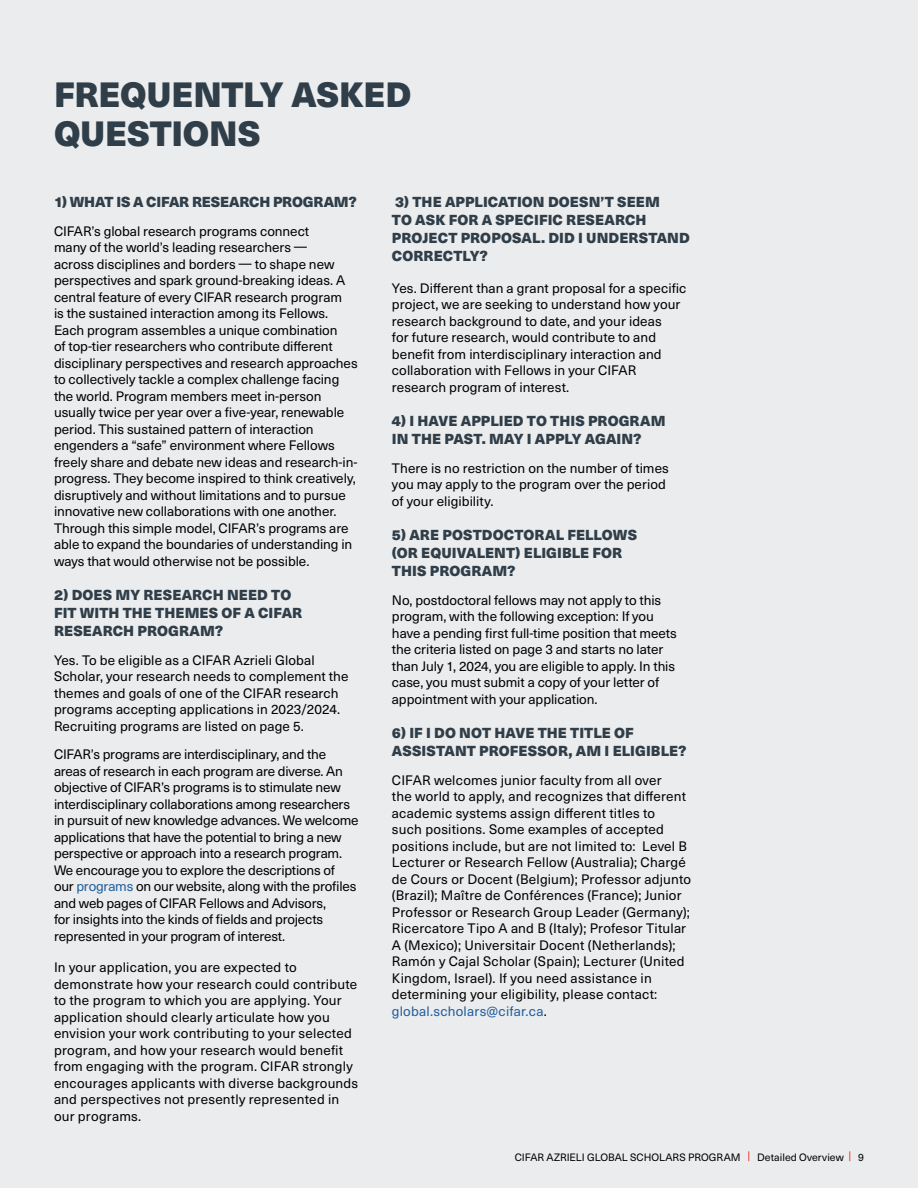
<style>
.page{position:relative;width:918px;height:1188px;background:#ebeced}
.page>*{position:absolute;margin:0;border:0;box-sizing:border-box;transform-origin:0 0}
.t1{font:900 34.5px/39px "Neue Haas Unica Pro";letter-spacing:-.005em;color:#303e49}
.t2{font:900 14.25px/18px "Neue Haas Unica Pro";letter-spacing:.005em;color:#303e49}
.t3{font:900 14.25px "Neue Haas Unica Pro";letter-spacing:-.015em;color:#303e49}
.t4{font:13.5px/16.5px "Neue Haas Unica Pro";color:#000}
.t5{font:10.5px "Neue Haas Unica Pro";letter-spacing:.005em;color:#000}
.s1{color:#215e9e}
.s2{color:#ee3124}
</style>
<div class="page">
<h1 class="t1" style="left:54px;top:76px;width:359px">FREQUENTLY ASKED<br>QUESTIONS</h1>
<p class="t3" style="left:54px;top:193px;width:304px">1) WHAT IS A CIFAR RESEARCH PROGRAM?</p>
<p class="t4" style="left:54px;top:223px;width:305px">CIFAR’s global research programs connect<br>many of the world’s leading researchers —<br>across disciplines and borders — to shape new perspectives and spark ground-breaking ideas. A central feature of every CIFAR research program<br>is the sustained interaction among its Fellows.<br>Each program assembles a unique combination<br>of top-tier researchers who contribute different disciplinary perspectives and research approaches to collectively tackle a complex challenge facing the world. Program members meet in-person usually twice per year over a five-year, renewable period. This sustained pattern of interaction engenders a “safe” environment where Fellows freely share and debate new ideas and research-in&shy;progress. They become inspired to think creatively, disruptively and without limitations and to pursue innovative new collaborations with one another.<br>Through this simple model, CIFAR’s programs are able to expand the boundaries of understanding in ways that would otherwise not be possible.</p>
<p class="t2" style="left:54px;top:586px;width:250px">2) DOES MY RESEARCH NEED TO<br>FIT WITH THE THEMES OF A CIFAR<br>RESEARCH PROGRAM?</p>
<p class="t4" style="left:54px;top:652px;width:296px">Yes. To be eligible as a CIFAR Azrieli Global Scholar, your research needs to complement the themes and goals of one of the CIFAR research programs accepting applications in 2023/2024.<br>Recruiting programs are listed on page 5.</p>
<p class="t4" style="left:54px;top:746px;width:306px">CIFAR’s programs are interdisciplinary, and the areas of research in each program are diverse. An objective of CIFAR’s programs is to stimulate new interdisciplinary collaborations among researchers in pursuit of new knowledge advances. We welcome applications that have the potential to bring a new perspective or approach into a research program.<br>We encourage you to explore the descriptions of<br>our <span class="s1">programs</span> on our website, along with the profiles and web pages of CIFAR Fellows and Advisors,<br>for insights into the kinds of fields and projects represented in your program of interest.</p>
<p class="t4" style="left:54px;top:959px;width:306px">In your application, you are expected to demonstrate how your research could contribute to the program to which you are applying. Your application should clearly articulate how you envision your work contributing to your selected program, and how your research would benefit from engaging with the program. CIFAR strongly encourages applicants with diverse backgrounds and perspectives not presently represented in our programs.</p>
<p class="t2" style="left:392px;top:193px;width:299px">3) THE APPLICATION DOESN’T SEEM<br>TO ASK FOR A SPECIFIC RESEARCH<br>PROJECT PROPOSAL. DID I UNDERSTAND<br>CORRECTLY?</p>
<p class="t4" style="left:392px;top:280px;width:296px">Yes. Different than a grant proposal for a specific project, we are seeking to understand how your research background to date, and your ideas<br>for future research, would contribute to and benefit from interdisciplinary interaction and collaboration with Fellows in your CIFAR research program of interest.</p>
<p class="t2" style="left:392px;top:412px;width:275px">4) I HAVE APPLIED TO THIS PROGRAM<br>IN THE PAST. MAY I APPLY AGAIN?</p>
<p class="t4" style="left:392px;top:460px;width:278px">There is no restriction on the number of times you may apply to the program over the period of your eligibility.</p>
<p class="t2" style="left:392px;top:526px;width:247px">5) ARE POSTDOCTORAL FELLOWS (OR EQUIVALENT) ELIGIBLE FOR<br>THIS PROGRAM?</p>
<p class="t4" style="left:392px;top:592px;width:287px">No, postdoctoral fellows may not apply to this program, with the following exception: If you have a pending first full-time position that meets the criteria listed on page 3 and starts no later than July 1, 2024, you are eligible to apply. In this case, you must submit a copy of your letter of appointment with your application.</p>
<p class="t2" style="left:392px;top:724px;width:296px">6) IF I DO NOT HAVE THE TITLE OF<br>ASSISTANT PROFESSOR, AM I ELIGIBLE?</p>
<p class="t4" style="left:392px;top:772px;width:301px">CIFAR welcomes junior faculty from all over<br>the world to apply, and recognizes that different academic systems assign different titles to<br>such positions. Some examples of accepted positions include, but are not limited to: Level B Lecturer or Research Fellow (Australia); Chargé de Cours or Docent (Belgium); Professor adjunto (Brazil); Maître de Conférences (France); Junior Professor or Research Group Leader (Germany); Ricercatore Tipo A and B (Italy); Profesor Titular A (Mexico); Universitair Docent (Netherlands); Ramón y Cajal Scholar (Spain); Lecturer (United Kingdom, Israel). If you need assistance in determining your eligibility, please contact: <span class="s1">global.scholars@cifar.ca</span>.</p>
<p class="t5" style="left:515px;top:1151px;width:351px">CIFAR AZRIELI GLOBAL SCHOLARS PROGRAM <span class="s2">|</span> Detailed Overview <span class="s2">|</span> 9</p>
</div>
